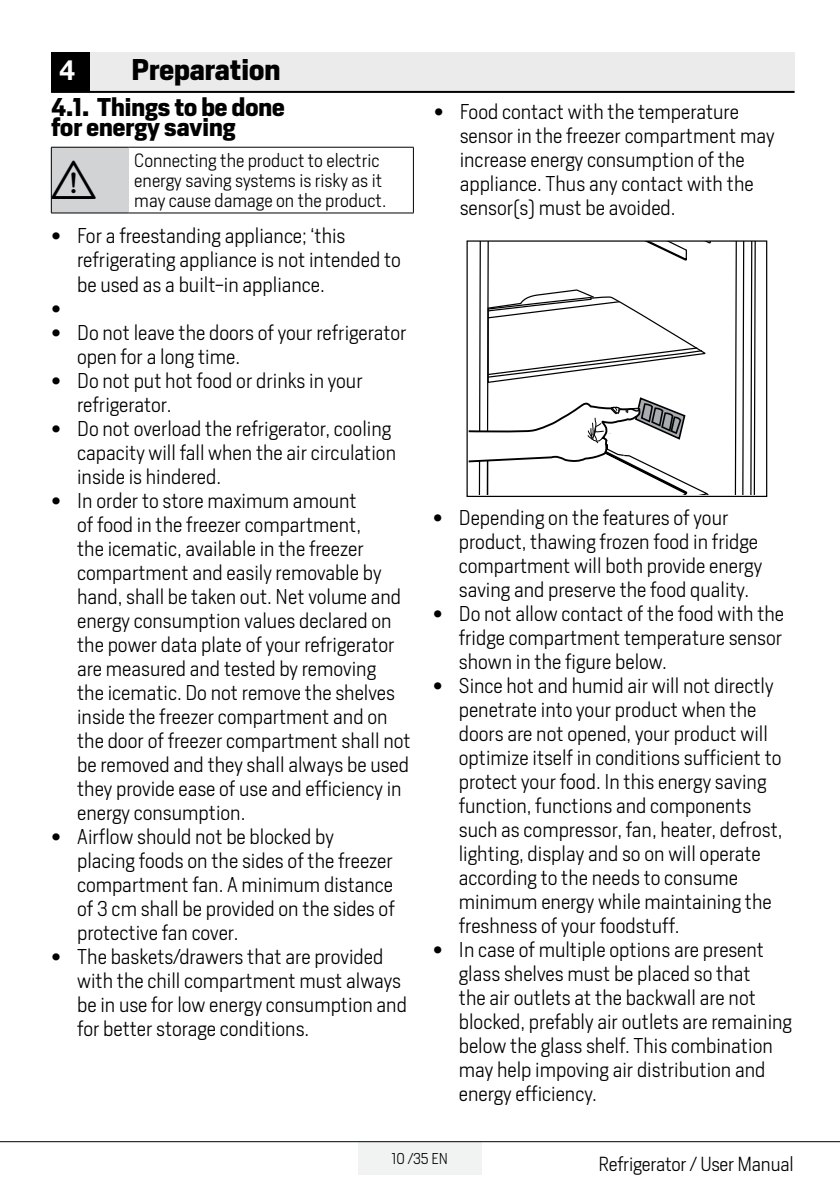
<style>
.page{position:relative;width:840px;height:1191px;background:#fff}
.page>*{position:absolute;margin:0;border:0;box-sizing:border-box;transform-origin:0 0}
.t1{font:48px "ZIWARNUN";color:#000}
.t2{font:700 28px "Heron Sans";color:#000}
.t3{font:700 28px "Helvetica Neue LT Pro";color:#fff}
.t4{font:700 24px/20px "Heron Sans";color:#000}
.t5{font:300 20px/24px "Heron Sans";color:#000}
.t6{font:700 condensed 20px "Helvetica Neue LT Pro";color:#000}
.t7{font:300 19px "Heron Sans";letter-spacing:-.01em;color:#000}
.t8{font:300 18px/20px "Heron Sans";color:#000}
.t9{font:300 14.6px "Heron Sans";color:#000}
.s1{font-family:"Helvetica Neue LT Pro";font-weight:700;font-stretch:condensed}
</style>
<div class="page">
<div style="left:358px;top:1141px;width:123px;height:33px;background:#f1f2f2"></div>
<hr style="left:0;top:1141px;width:839px;height:1px;background:#000">
<div style="left:51px;top:52px;width:39px;height:40px;background:#000"></div>
<div style="left:90px;top:52px;width:704px;height:40px;background:#ebebec"></div>
<hr style="left:51px;top:91px;width:743px;height:2px;background:#000">
<div style="left:51px;top:147px;width:78px;height:66px;background:#d1d3d4"></div>
<hr style="left:51px;top:213px;width:78px;height:1px;background:#000">
<hr style="left:129px;top:213px;width:284px;height:1px;background:#000">
<hr style="left:51px;top:147px;width:1px;height:66px;background:#000">
<hr style="left:413px;top:147px;width:1px;height:66px;background:#000">
<hr style="left:51px;top:147px;width:78px;height:1px;background:#000">
<hr style="left:129px;top:147px;width:284px;height:1px;background:#000">
<svg style="left:733px;top:241px;width:23px;height:253px"></svg>
<svg style="left:466px;top:241px;width:245px;height:253px"></svg>
<h2 class="t3" style="left:60px;top:52px;width:17px">4</h2>
<h2 class="t2" style="left:132px;top:51px;width:150px">Preparation</h2>
<p class="t4" style="left:51px;top:97px;width:235px">4.1. Things to be done for energy saving</p>
<h1 class="t1" style="left:52px;top:155px;width:48px">A</h1>
<p class="t8" style="left:134px;top:150px;width:253px">Connecting the product to electric energy saving systems is risky as it may cause damage on the product.</p>
<p class="t5" style="left:77px;top:224px;width:325px;text-indent:-26px"><span class="s1">•</span> For a freestanding appliance; ‘this refrigerating appliance is not intended to be used as a built-in appliance.</p>
<p class="t6" style="left:51px;top:296px;width:11px">•</p>
<p class="t5" style="left:77px;top:320px;width:331px;text-indent:-26px"><span class="s1">•</span> Do not leave the doors of your refrigerator open for a long time.</p>
<p class="t5" style="left:77px;top:368px;width:287px;text-indent:-26px"><span class="s1">•</span> Do not put hot food or drinks in your refrigerator.</p>
<p class="t5" style="left:77px;top:416px;width:320px;text-indent:-26px"><span class="s1">•</span> Do not overload the refrigerator, cooling capacity will fall when the air circulation inside is hindered.</p>
<p class="t5" style="left:77px;top:488px;width:335px;text-indent:-26px"><span class="s1">•</span> In order to store maximum amount<br>of food in the freezer compartment,<br>the icematic, available in the freezer compartment and easily removable by hand, shall be taken out. Net volume and energy consumption values declared on the power data plate of your refrigerator are measured and tested by removing<br>the icematic. Do not remove the shelves inside the freezer compartment and on the door of freezer compartment shall not be removed and they shall always be used they provide ease of use and efficiency in energy consumption.</p>
<p class="t5" style="left:77px;top:824px;width:319px;text-indent:-26px"><span class="s1">•</span> Airflow should not be blocked by placing foods on the sides of the freezer compartment fan. A minimum distance of 3 cm shall be provided on the sides of protective fan cover.</p>
<p class="t5" style="left:77px;top:944px;width:331px;text-indent:-26px"><span class="s1">•</span> The baskets/drawers that are provided with the chill compartment must always be in use for low energy consumption and for better storage conditions.</p>
<p class="t5" style="left:459px;top:100px;width:316px;text-indent:-26px"><span class="s1">•</span> Food contact with the temperature sensor in the freezer compartment may increase energy consumption of the appliance. Thus any contact with the sensor(s) must be avoided.</p>
<p class="t5" style="left:458px;top:505px;width:305px;text-indent:-26px"><span class="s1">•</span> Depending on the features of your product, thawing frozen food in fridge compartment will both provide energy saving and preserve the food quality.</p>
<p class="t5" style="left:458px;top:601px;width:327px;text-align:justify;text-indent:-26px"><span class="s1">•</span> Do not allow contact of the food with the fridge compartment temperature sensor shown in the figure below.</p>
<p class="t5" style="left:458px;top:673px;width:325px;text-indent:-26px"><span class="s1">•</span> Since hot and humid air will not directly penetrate into your product when the doors are not opened, your product will optimize itself in conditions sufficient to protect your food. In this energy saving function, functions and components such as compressor, fan, heater, defrost, lighting, display and so on will operate according to the needs to consume minimum energy while maintaining the freshness of your foodstuff.</p>
<p class="t5" style="left:458px;top:937px;width:334px;text-indent:-26px"><span class="s1">•</span> In case of multiple options are present glass shelves must be placed so that<br>the air outlets at the backwall are not blocked, prefably air outlets are remaining below the glass shelf. This combination may help impoving air distribution and energy efficiency.</p>
<p class="t9" style="left:391px;top:1149px;width:58px">10 /35 EN</p>
<p class="t7" style="left:598px;top:1152px;width:197px">Refrigerator / User Manual</p>
</div>
